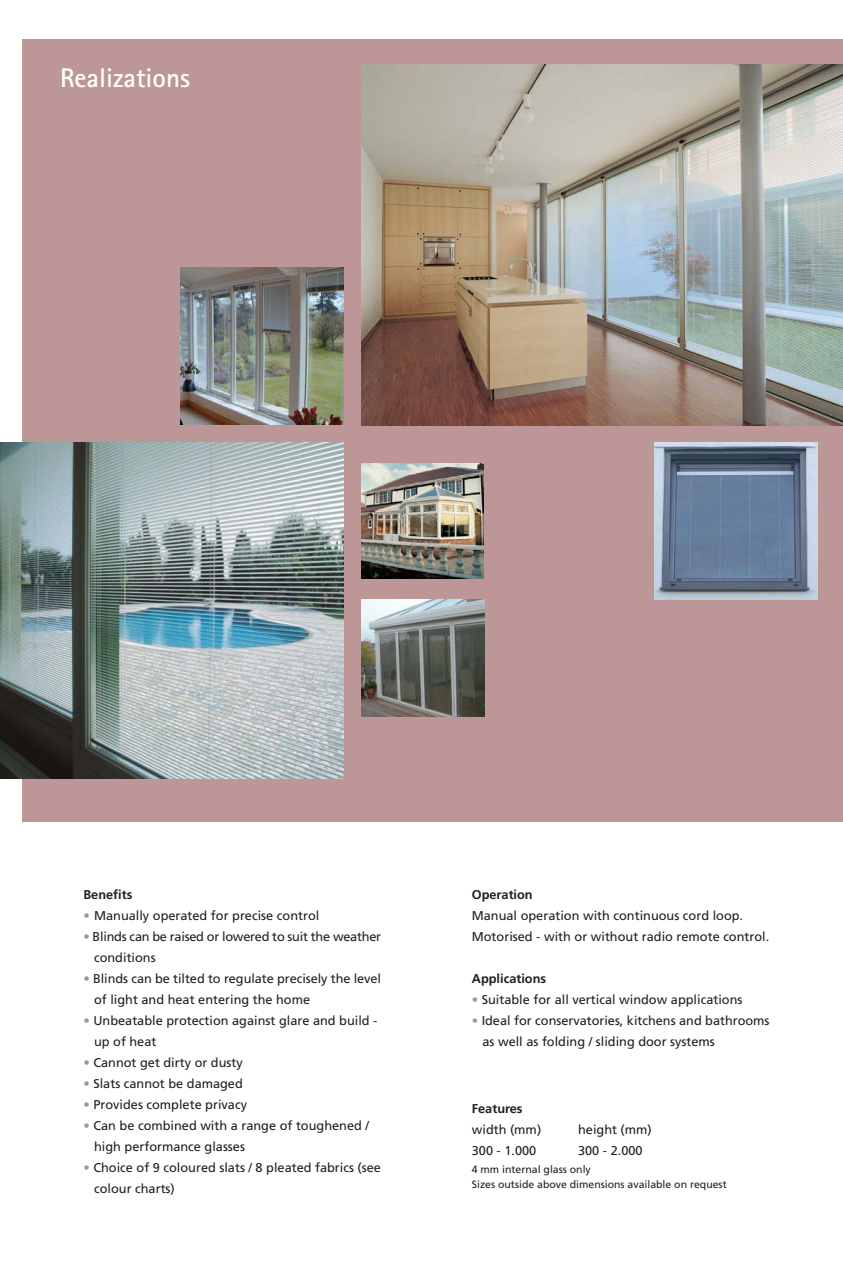
<style>
.page{position:relative;width:843px;height:1263px;background:#fff}
.page>*{position:absolute;margin:0;border:0;box-sizing:border-box;transform-origin:0 0}
.t1{font:700 27px "Rotis Sans Serif";color:#fff}
.t2{font:12.75px/21px "Frutiger";color:#231f20}
.t3{font:12.75px/21px "Frutiger";letter-spacing:-.02em;color:#231f20}
.t4{font:700 12.75px "Frutiger";color:#231f20}
.t5{font:10.5px/15px "Frutiger";color:#231f20}
.s1{color:#959a9d}
</style>
<div class="page">
<div style="left:23px;top:39px;width:820px;height:783px;background:#bd9698"></div>
<img style="left:181px;top:268px;width:163px;height:156px">
<img style="left:362px;top:65px;width:481px;height:360px">
<img style="left:362px;top:463px;width:122px;height:116px">
<img style="left:362px;top:599px;width:122px;height:118px">
<img style="left:655px;top:442px;width:163px;height:157px">
<img style="left:0;top:442px;width:344px;height:336px">
<h1 class="t1" style="left:60px;top:68px;width:131px">Realizations</h1>
<p class="t4" style="left:83px;top:889px;width:50px">Benefits</p>
<p class="t2" style="left:83px;top:906px;width:237px"><span class="s1">•</span> Manually operated for precise control</p>
<p class="t3" style="left:94px;top:927px;width:289px;text-indent:-11px"><span class="s1">•</span> Blinds can be raised or lowered to suit the weather conditions</p>
<p class="t2" style="left:94px;top:969px;width:289px;text-indent:-11px"><span class="s1">•</span> Blinds can be tilted to regulate precisely the level of light and heat entering the home</p>
<p class="t2" style="left:94px;top:1011px;width:285px;text-indent:-11px"><span class="s1">•</span> Unbeatable protection against glare and build - up of heat</p>
<p class="t2" style="left:83px;top:1053px;width:161px"><span class="s1">•</span> Cannot get dirty or dusty</p>
<p class="t2" style="left:83px;top:1074px;width:161px"><span class="s1">•</span> Slats cannot be damaged</p>
<p class="t2" style="left:83px;top:1095px;width:165px"><span class="s1">•</span> Provides complete privacy</p>
<p class="t2" style="left:94px;top:1116px;width:276px;text-indent:-11px"><span class="s1">•</span> Can be combined with a range of toughened / high performance glasses</p>
<p class="t2" style="left:94px;top:1158px;width:288px;text-indent:-11px"><span class="s1">•</span> Choice of 9 coloured slats / 8 pleated fabrics (see colour charts)</p>
<p class="t4" style="left:472px;top:889px;width:62px">Operation</p>
<p class="t2" style="left:472px;top:906px;width:299px">Manual operation with continuous cord loop.<br>Motorised - with or without radio remote control.</p>
<p class="t4" style="left:472px;top:973px;width:76px">Applications</p>
<p class="t2" style="left:472px;top:990px;width:272px"><span class="s1">•</span> Suitable for all vertical window applications</p>
<p class="t2" style="left:482px;top:1011px;width:289px;text-indent:-11px"><span class="s1">•</span> Ideal for conservatories, kitchens and bathrooms as well as folding / sliding door systems</p>
<p class="t4" style="left:472px;top:1103px;width:52px">Features</p>
<p class="t2" style="left:472px;top:1120px;width:71px">width (mm)</p>
<p class="t2" style="left:578px;top:1120px;width:75px">height (mm)</p>
<p class="t2" style="left:472px;top:1141px;width:66px">300 - 1.000</p>
<p class="t2" style="left:578px;top:1141px;width:66px">300 - 2.000</p>
<p class="t5" style="left:472px;top:1163px;width:256px">4 mm internal glass only<br>Sizes outside above dimensions available on request</p>
</div>
